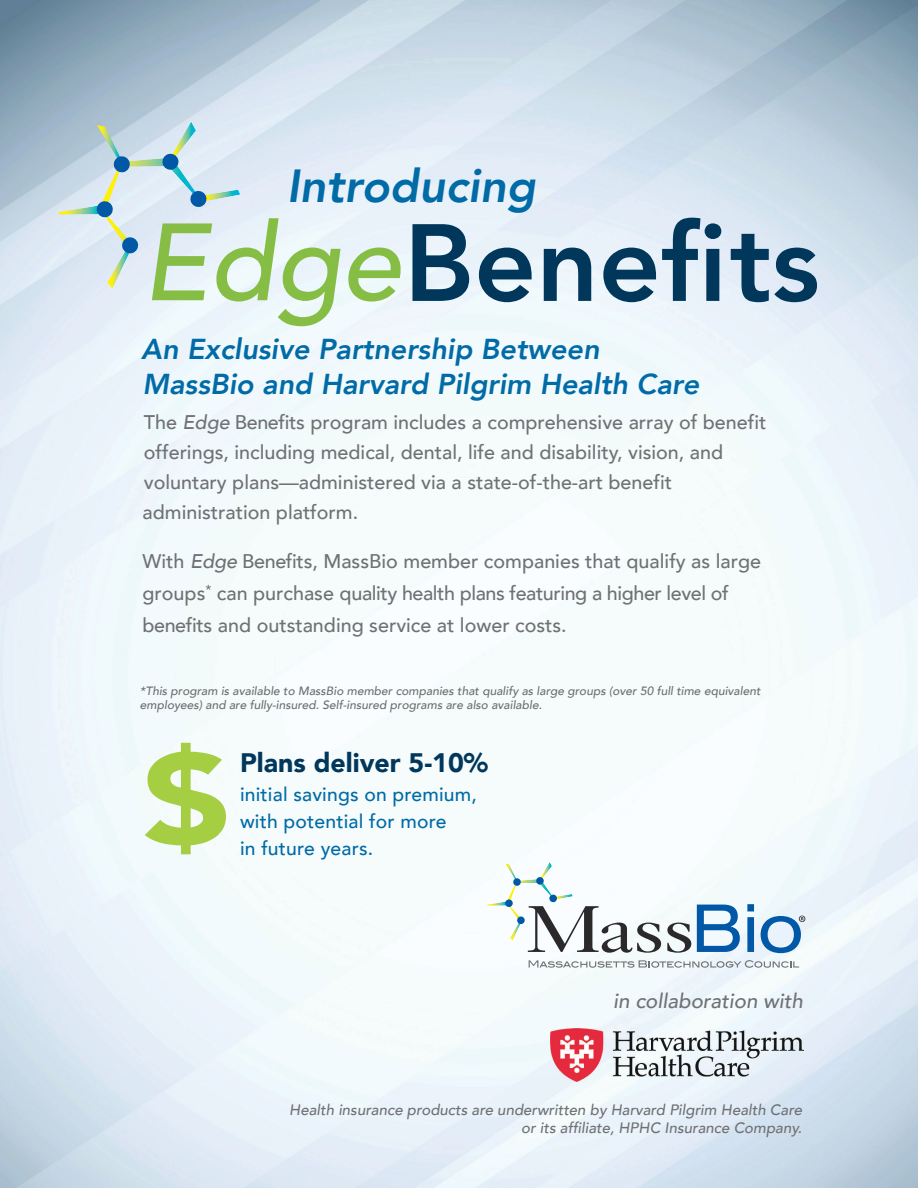
<style>
.page{position:relative;width:918px;height:1188px;background:#fff}
.page>*{position:absolute;margin:0;border:0;box-sizing:border-box;transform-origin:0 0}
.t1{font:800 108.45px "Avenir";color:#00375b}
.t2{font:italic 800 46.35px "Avenir";color:#006ba6}
.t3{font:italic 800 28.8px/34.5px "Avenir";color:#006ba6}
.t4{font:900 26.7px "Avenir";color:#00375b}
.t5{font:italic 500 20.55px "Avenir";color:#6f7174}
.t6{font:500 19.8px/30.2px "Avenir";color:#6f7174}
.t7{font:500 19.35px/27px "Avenir";letter-spacing:.01em;color:#006ba6}
.t8{font:italic 500 15px/18px "Avenir";color:#6f7174;text-align:right}
.t9{font:italic 500 12px/14.4px "Avenir";color:#6c6e70}
.s1{font-weight:500;font-style:italic;color:#86bd45}
.s2{font-style:italic}
</style>
<div class="page">
<img style="left:0;top:0;width:918px;height:1188px">
<svg style="left:58px;top:122px;width:182px;height:167px"></svg>
<img style="left:550px;top:1028px;width:253px;height:54px">
<svg style="left:529px;top:960px;width:270px;height:8px"></svg>
<svg style="left:487px;top:862px;width:174px;height:91px"></svg>
<svg style="left:667px;top:923px;width:24px;height:30px"></svg>
<svg style="left:697px;top:905px;width:43px;height:47px"></svg>
<svg style="left:747px;top:904px;width:7px;height:48px"></svg>
<svg style="left:761px;top:916px;width:44px;height:37px"></svg>
<svg style="left:145px;top:743px;width:81px;height:111px"></svg>
<h2 class="t2" style="left:287px;top:167px;width:250px">Introducing</h2>
<h1 class="t1" style="left:142px;top:200px;width:679px"><span class="s1">Edge</span>Benefits</h1>
<h3 class="t3" style="left:141px;top:334px;width:560px">An Exclusive Partnership Between<br>MassBio and Harvard Pilgrim Health Care</h3>
<p class="t6" style="left:143px;top:409px;width:625px">The <span class="s2">Edge</span> Benefits program includes a comprehensive array of benefit offerings, including medical, dental, life and disability, vision, and voluntary plans—administered via a state-of-the-art benefit administration platform.</p>
<p class="t6" style="left:143px;top:547px;width:620px;line-height:32.4px">With <span class="s2">Edge</span> Benefits, MassBio member companies that qualify as large groups<sup>*</sup> can purchase quality health plans featuring a higher level of benefits and outstanding service at lower costs.</p>
<p class="t9" style="left:140px;top:684px;width:622px">*This program is available to MassBio member companies that qualify as large groups (over 50 full time equivalent employees) and are fully-insured. Self-insured programs are also available.</p>
<h3 class="t4" style="left:240px;top:747px;width:250px">Plans deliver 5-10%</h3>
<p class="t7" style="left:240px;top:782px;width:238px">initial savings on premium, with potential for more<br>in future years.</p>
<p class="t5" style="left:613px;top:992px;width:191px">in collaboration with</p>
<p class="t8" style="left:289px;top:1103px;width:514px">Health insurance products are underwritten by Harvard Pilgrim Health Care or its affiliate, HPHC Insurance Company.</p>
</div>
